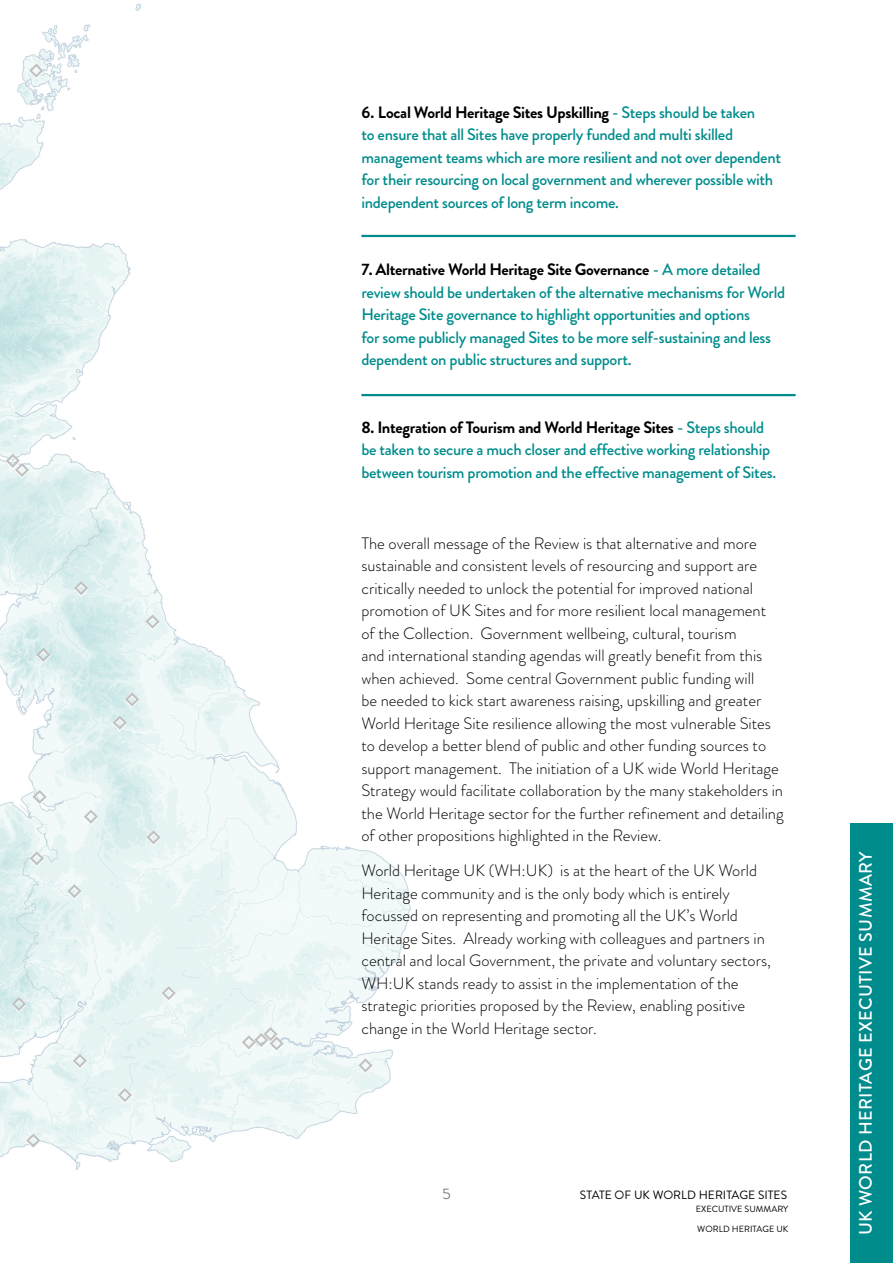
<style>
.page{position:relative;width:893px;height:1263px;background:#fff}
.page>*{position:absolute;margin:0;border:0;box-sizing:border-box;transform-origin:0 0}
.t1{font:500 18px "Brandon Grotesque";letter-spacing:.02em;color:#fff}
.t2{font:300 16.5px/22.5px "Brandon Grotesque";color:#000}
.t3{font:500 16.5px/22.5px "Brandon Grotesque";letter-spacing:-.02em;color:#008c8c}
.t4{font:300 15px "Brandon Grotesque";color:#000}
.t5{font:12px "Brandon Grotesque";color:#000}
.t6{font:9px "Brandon Grotesque";color:#000}
.s1{font-weight:700;color:#000}
</style>
<div class="page">
<div style="left:850px;top:824px;width:43px;height:439px;background:#008c8c"></div>
<img style="left:0;top:3px;width:461px;height:1167px">
<hr style="left:361px;top:235px;width:435px;height:2px;background:#008c8c">
<hr style="left:361px;top:394px;width:435px;height:2px;background:#008c8c">
<p class="t3" style="left:361px;top:101px;width:421px"><span class="s1">6. Local World Heritage Sites Upskilling</span> - Steps should be taken<br>to ensure that all Sites have properly funded and multi skilled management teams which are more resilient and not over dependent for their resourcing on local government and wherever possible with independent sources of long term income.</p>
<p class="t3" style="left:361px;top:259px;width:425px"><span class="s1">7. Alternative World Heritage Site Governance</span> - A more detailed review should be undertaken of the alternative mechanisms for World Heritage Site governance to highlight opportunities and options<br>for some publicly managed Sites to be more self-sustaining and less dependent on public structures and support.</p>
<p class="t3" style="left:361px;top:416px;width:416px"><span class="s1">8. Integration of Tourism and World Heritage Sites</span> - Steps should be taken to secure a much closer and effective working relationship between tourism promotion and the effective management of Sites.</p>
<p class="t2" style="left:361px;top:532px;width:424px">The overall message of the Review is that alternative and more sustainable and consistent levels of resourcing and support are critically needed to unlock the potential for improved national promotion of UK Sites and for more resilient local management<br>of the Collection. Government wellbeing, cultural, tourism<br>and international standing agendas will greatly benefit from this when achieved. Some central Government public funding will<br>be needed to kick start awareness raising, upskilling and greater World Heritage Site resilience allowing the most vulnerable Sites to develop a better blend of public and other funding sources to support management. The initiation of a UK wide World Heritage Strategy would facilitate collaboration by the many stakeholders in the World Heritage sector for the further refinement and detailing of other propositions highlighted in the Review.</p>
<p class="t2" style="left:361px;top:859px;width:411px">World Heritage UK (WH:UK) is at the heart of the UK World Heritage community and is the only body which is entirely focussed on representing and promoting all the UK’s World Heritage Sites. Already working with colleagues and partners in central and local Government, the private and voluntary sectors, WH:UK stands ready to assist in the implementation of the strategic priorities proposed by the Review, enabling positive change in the World Heritage sector.</p>
<p class="t4" style="left:442px;top:1184px;width:10px">5</p>
<p class="t5" style="left:580px;top:1187px;width:209px">STATE OF UK WORLD HERITAGE SITES</p>
<p class="t6" style="left:696px;top:1203px;width:94px">EXECUTIVE SUMMARY</p>
<p class="t6" style="left:697px;top:1222px;width:93px">WORLD HERITAGE UK</p>
<p class="t1" style="left:853px;top:1235px;width:386px;rotate:-90deg">UK WORLD HERITAGE EXECUTIVE SUMMARY</p>
</div>
